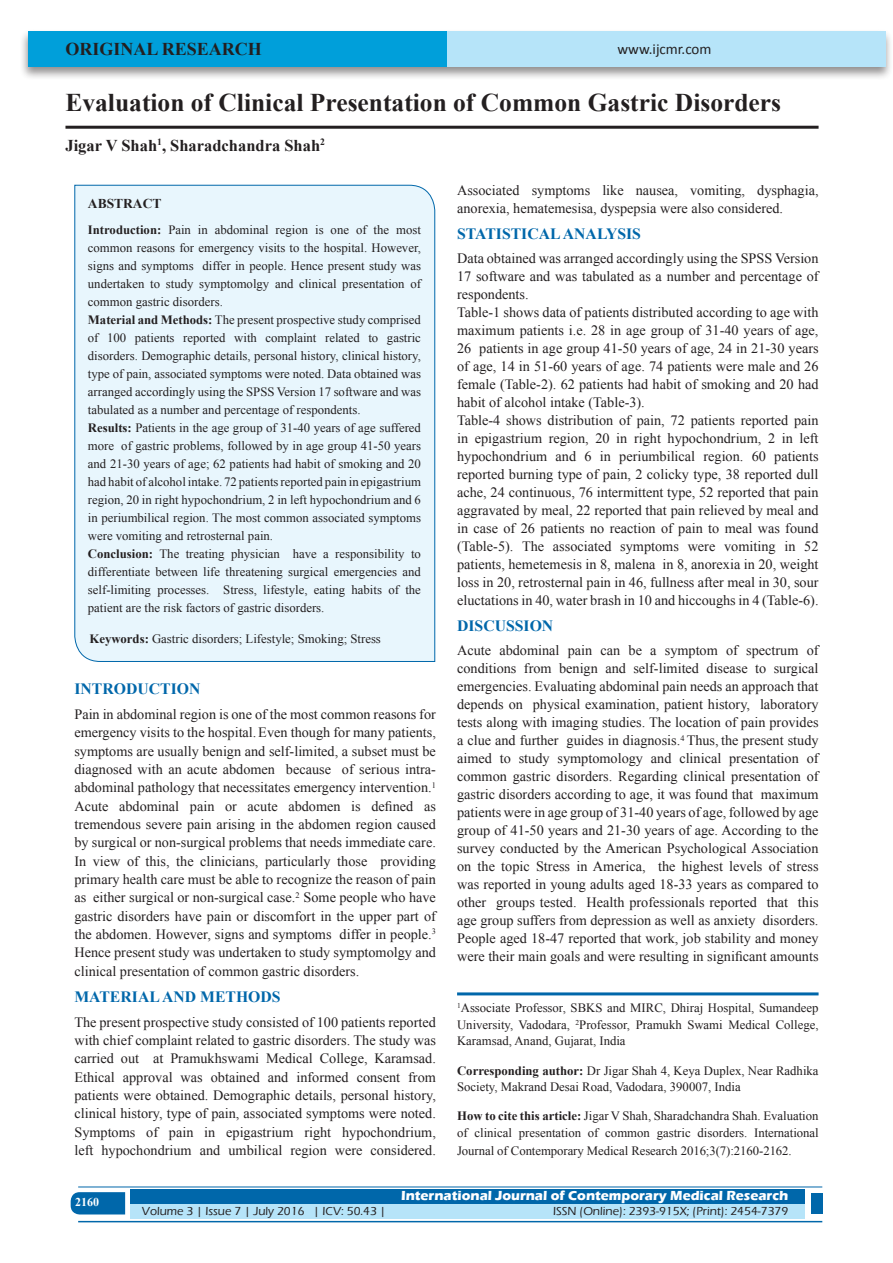
<style>
.page{position:relative;width:893px;height:1263px;background:#fff}
.page>*{position:absolute;margin:0;border:0;box-sizing:border-box;transform-origin:0 0}
.A_Title_New{font:700 25.5px "Times New Roman";color:#231f20}
.AT_new{font:700 18px "Times New Roman";color:#231f20}
.AU-New{font:700 16.5px "Times New Roman";color:#231f20}
.t1{font:700 15.75px "Times New Roman";color:#0067aa}
.t2{font:15px "Calibri";color:#231f20}
.TX_New{font:14.25px/18px "Times New Roman";color:#231f20;text-align:justify}
.t3{font:700 13.5px "Eras ITC";color:#fff}
.t4{font:700 13.5px "Times New Roman";color:#231f20}
.Affi_New{font:12.75px/18px "Times New Roman";color:#231f20}
.HTC_new{font:12.75px/16.5px "Times New Roman";color:#231f20}
.Corresponding{font:12.75px/16.5px "Times New Roman";color:#231f20}
.t5{font:500 12px "Eras ITC";color:#231f20}
.t6{font:700 12px "Times New Roman";color:#fff}
.s1{font-weight:700}
</style>
<div class="page">
<div style="left:19px;top:29px;width:874px;height:52px;background:#231f20;opacity:.5"></div>
<div style="left:28px;top:31px;width:857px;height:35px;background:#b6e4f9"></div>
<div style="left:28px;top:31px;width:418px;height:35px;background:#009fda"></div>
<svg style="left:71px;top:1192px;width:54px;height:22px"></svg>
<div style="left:130px;top:1189px;width:674px;height:15px;background:#0067aa"></div>
<div style="left:130px;top:1204px;width:674px;height:15px;background:#b6e4f9"></div>
<hr style="left:78px;top:1186px;width:744px;height:1px;background:#0067aa">
<hr style="left:78px;top:1221px;width:744px;height:1px;background:#0067aa">
<div style="left:811px;top:1193px;width:11px;height:21px;background:#0067aa"></div>
<hr style="left:65px;top:126px;width:754px;height:3px;background:#231f20">
<div style="left:74px;top:184px;width:361px;height:478px;background:#e8f6fd"></div>
<hr style="left:457px;top:992px;width:362px;height:3px;background:#0067aa">
<p class="AT_new" style="left:65px;top:36px;width:198px">ORIGINAL RESEARCH</p>
<p class="t2" style="left:617px;top:40px;width:96px">www.ijcmr.com</p>
<p class="A_Title_New" style="left:65px;top:85px;width:717px">Evaluation of Clinical Presentation of Common Gastric Disorders</p>
<p class="AU-New" style="left:65px;top:134px;width:261px">Jigar V Shah<sup>1</sup>, Sharadchandra Shah<sup>2</sup></p>
<p class="t4" style="left:88px;top:194px;width:75px">ABSTRACT</p>
<p class="Affi_New" style="left:88px;top:221px;width:335px"><span class="s1">Introduction:</span> Pain in abdominal region is one of the most common reasons for emergency visits to the hospital. However, signs and symptoms differ in people. Hence present study was undertaken to study symptomolgy and clinical presentation of common gastric disorders.<br><span class="s1">Material and Methods:</span> The present prospective study comprised of 100 patients reported with complaint related to gastric disorders. Demographic details, personal history, clinical history, type of pain, associated symptoms were noted. Data obtained was arranged accordingly using the SPSS Version 17 software and was tabulated as a number and percentage of respondents.<br><span class="s1">Results:</span> Patients in the age group of 31-40 years of age suffered more of gastric problems, followed by in age group 41-50 years and 21-30 years of age; 62 patients had habit of smoking and 20 had habit of alcohol intake. 72 patients reported pain in epigastrium region, 20 in right hypochondrium, 2 in left hypochondrium and 6 in periumbilical region. The most common associated symptoms were vomiting and retrosternal pain.<br><span class="s1">Conclusion:</span> The treating physician have a responsibility to differentiate between life threatening surgical emergencies and self-limiting processes. Stress, lifestyle, eating habits of the patient are the risk factors of gastric disorders.</p>
<p class="Affi_New" style="left:89px;top:629px;width:293px"><span class="s1">Keywords:</span> Gastric disorders; Lifestyle; Smoking; Stress</p>
<h1 class="t1" style="left:74px;top:678px;width:127px">INTRODUCTION</h1>
<p class="TX_New" style="left:74px;top:705px;width:363px">Pain in abdominal region is one of the most common reasons for emergency visits to the hospital.Even though for many patients, symptoms are usually benign and self-limited, a subset must be diagnosed with an acute abdomen because of serious intra&shy;abdominal pathology that necessitates emergency intervention.<sup>1<br></sup>Acute abdominal pain or acute abdomen is defined as tremendous severe pain arising in the abdomen region caused by surgical or non-surgical problems that needs immediate care.<br>In view of this, the clinicians, particularly those providing primary health care must be able to recognize the reason of pain as either surgical or non-surgical case.<sup>2</sup> Some people who have gastric disorders have pain or discomfort in the upper part of the abdomen. However, signs and symptoms differ in people.<sup>3<br></sup>Hence present study was undertaken to study symptomolgy and clinical presentation of common gastric disorders.</p>
<h1 class="t1" style="left:74px;top:986px;width:208px">MATERIAL AND METHODS</h1>
<p class="TX_New" style="left:74px;top:1012px;width:363px">The present prospective study consisted of 100 patients reported with chief complaint related to gastric disorders. The study was carried out at Pramukhswami Medical College, Karamsad.<br>Ethical approval was obtained and informed consent from patients were obtained. Demographic details, personal history, clinical history, type of pain, associated symptoms were noted.<br>Symptoms of pain in epigastrium right hypochondrium, left hypochondrium and umbilical region were considered.</p>
<p class="TX_New" style="left:457px;top:181px;width:363px">Associated symptoms like nausea, vomiting, dysphagia, anorexia, hematemesisa, dyspepsia were also considered.</p>
<h1 class="t1" style="left:457px;top:222px;width:185px">STATISTICAL ANALYSIS</h1>
<p class="TX_New" style="left:457px;top:249px;width:363px">Data obtained was arranged accordingly using the SPSS Version 17 software and was tabulated as a number and percentage of respondents.</p>
<p class="TX_New" style="left:457px;top:303px;width:363px">Table-1 shows data of patients distributed according to age with maximum patients i.e. 28 in age group of 31-40 years of age, 26 patients in age group 41-50 years of age, 24 in 21-30 years of age, 14 in 51-60 years of age. 74 patients were male and 26 female (Table-2). 62 patients had habit of smoking and 20 had habit of alcohol intake (Table-3).</p>
<p class="TX_New" style="left:457px;top:411px;width:363px">Table-4 shows distribution of pain, 72 patients reported pain in epigastrium region, 20 in right hypochondrium, 2 in left hypochondrium and 6 in periumbilical region. 60 patients reported burning type of pain, 2 colicky type, 38 reported dull ache, 24 continuous, 76 intermittent type, 52 reported that pain aggravated by meal, 22 reported that pain relieved by meal and in case of 26 patients no reaction of pain to meal was found (Table-5). The associated symptoms were vomiting in 52 patients, hemetemesis in 8, malena in 8, anorexia in 20, weight loss in 20, retrosternal pain in 46, fullness after meal in 30, sour eluctations in 40, water brash in 10 and hiccoughs in 4 (Table-6).</p>
<h1 class="t1" style="left:457px;top:615px;width:98px">DISCUSSION</h1>
<p class="TX_New" style="left:457px;top:641px;width:363px">Acute abdominal pain can be a symptom of spectrum of conditions from benign and self-limited disease to surgical emergencies. Evaluating abdominal pain needs an approach that depends on physical examination, patient history, laboratory tests along with imaging studies. The location of pain provides a clue and further guides in diagnosis.<sup>4</sup> Thus, the present study aimed to study symptomology and clinical presentation of common gastric disorders. Regarding clinical presentation of gastric disorders according to age, it was found that maximum patients were in age group of 31-40 years of age, followed by age group of 41-50 years and 21-30 years of age. According to the survey conducted by the American Psychological Association on the topic Stress in America, the highest levels of stress was reported in young adults aged 18-33 years as compared to other groups tested. Health professionals reported that this age group suffers from depression as well as anxiety disorders.<br>People aged 18-47 reported that work, job stability and money were their main goals and were resulting in significant amounts</p>
<p class="Affi_New" style="left:457px;top:1000px;width:363px;line-height:16.5px;text-align:justify"><sup>1</sup>Associate Professor, SBKS and MIRC, Dhiraj Hospital, Sumandeep University, Vadodara, <sup>2</sup>Professor, Pramukh Swami Medical College, Karamsad, Anand, Gujarat, India</p>
<p class="Corresponding" style="left:457px;top:1062px;width:363px"><span class="s1">Corresponding author:</span> Dr Jigar Shah 4, Keya Duplex, Near Radhika<br>Society, Makrand Desai Road, Vadodara, 390007, India</p>
<p class="HTC_new" style="left:457px;top:1108px;width:363px"><span class="s1">How to cite this article:</span> Jigar V Shah, Sharadchandra Shah. Evaluation of clinical presentation of common gastric disorders. International</p>
<p class="HTC_new" style="left:457px;top:1142px;width:336px">Journal of Contemporary Medical Research 2016;3(7):2160-2162.</p>
<h4 class="t6" style="left:75px;top:1194px;width:26px">2160</h4>
<p class="t3" style="left:401px;top:1188px;width:389px">International Journal of Contemporary Medical Research</p>
<p class="t5" style="left:142px;top:1204px;width:246px">Volume 3 | Issue 7 | July 2016 | ICV: 50.43 |</p>
<p class="t5" style="left:553px;top:1204px;width:237px">ISSN (Online): 2393-915X; (Print): 2454-7379</p>
</div>
